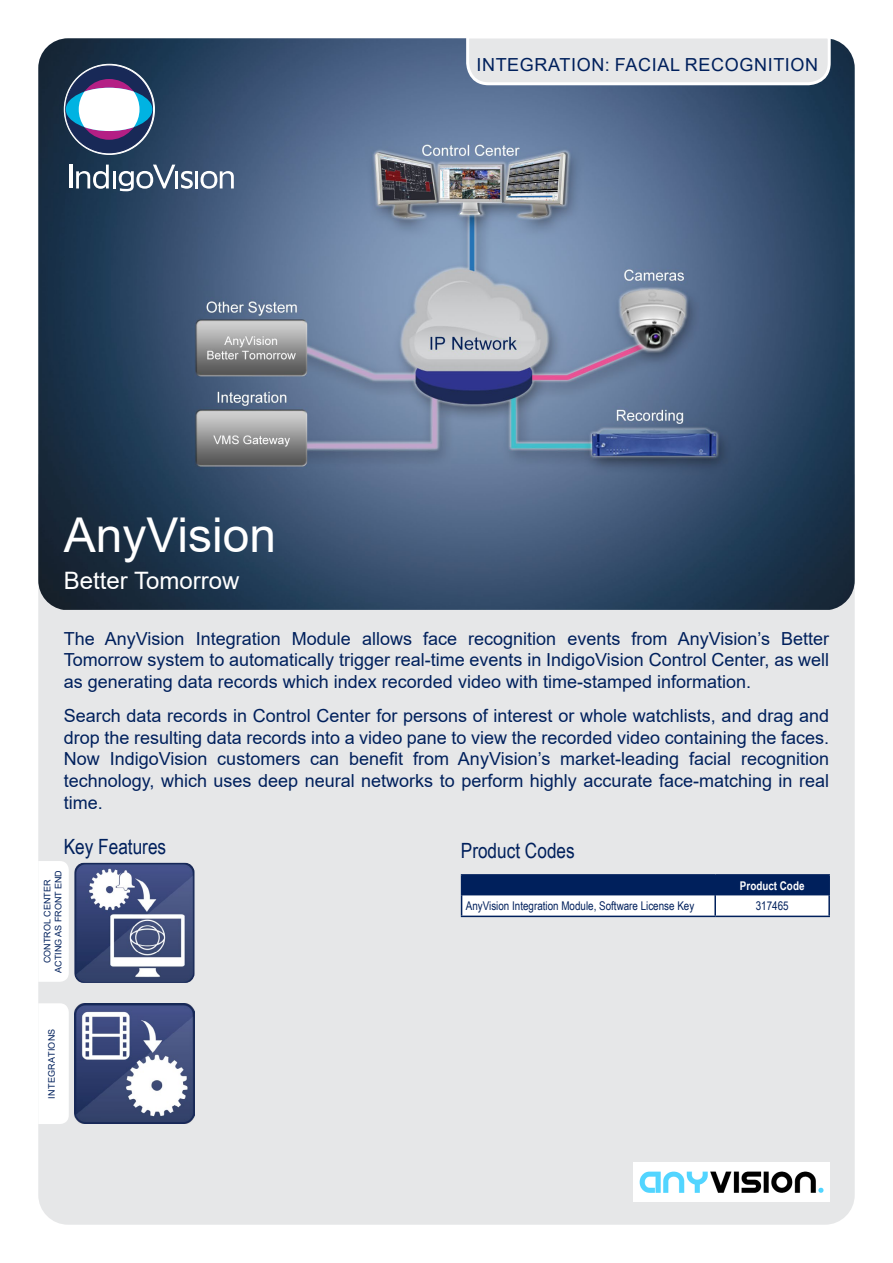
<style>
.page{position:relative;width:893px;height:1263px;background:#fff}
.page>*{position:absolute;margin:0;border:0;box-sizing:border-box;transform-origin:0 0}
.t1{font:48px "Arial";color:#fff}
.t2{font:24px "Arial";color:#fff}
.t3{font:21px "Arial Narrow";color:#00205c}
.t4{font:18px/21.6px "Arial";color:#00205c;text-align:justify}
.t5{font:18px "Arial";letter-spacing:.035em;color:#00205c}
.t6{font:12px "Arial Narrow";color:#00205c}
.t7{font:700 12px "Arial Narrow";color:#fff}
.t8{font:9px/10.8px "Arial";color:#00205c;text-align:center}
.t9{font:9px "Arial";letter-spacing:.035em;color:#00205c}
</style>
<div class="page">
<div style="left:38px;top:610px;width:817px;height:615px;background:#e6e7e8"></div>
<svg style="left:38px;top:1003px;width:31px;height:121px"></svg>
<img style="left:38px;top:38px;width:817px;height:572px">
<svg style="left:181px;top:171px;width:12px;height:18px"></svg>
<hr style="left:69px;top:164px;width:3px;height:24px;background:#fff">
<svg style="left:76px;top:165px;width:33px;height:24px"></svg>
<hr style="left:113px;top:171px;width:3px;height:17px;background:#fff">
<svg style="left:119px;top:165px;width:56px;height:26px"></svg>
<hr style="left:175px;top:171px;width:3px;height:17px;background:#fff">
<hr style="left:195px;top:171px;width:3px;height:17px;background:#fff">
<svg style="left:201px;top:171px;width:33px;height:18px"></svg>
<svg style="left:64px;top:64px;width:90px;height:90px"></svg>
<div style="left:66px;top:66px;width:86px;height:87px;background:#182957;border-radius:50%"></div>
<div style="left:79px;top:79px;width:60px;height:61px;background:#b41f85;border-radius:50%"></div>
<div style="left:66px;top:88px;width:86px;height:43px;background:#00b3e2;border-radius:50%"></div>
<svg style="left:79px;top:88px;width:61px;height:43px;background:#e4e9f1"></svg>
<svg style="left:465px;top:38px;width:367px;height:49px;background:#dfe1e3"></svg>
<hr style="left:461px;top:874px;width:254px;height:2px;background:#00205c">
<hr style="left:715px;top:874px;width:115px;height:2px;background:#00205c">
<hr style="left:828px;top:876px;width:2px;height:20px;background:#00205c">
<svg style="left:461px;top:875px;width:368px;height:41px"></svg>
<hr style="left:714px;top:896px;width:2px;height:20px;background:#00205c">
<hr style="left:828px;top:896px;width:2px;height:20px;background:#00205c">
<hr style="left:461px;top:916px;width:254px;height:1px;background:#00205c">
<hr style="left:715px;top:916px;width:115px;height:1px;background:#00205c">
<img style="left:634px;top:1162px;width:195px;height:39px">
<svg style="left:38px;top:861px;width:31px;height:121px"></svg>
<img style="left:74px;top:863px;width:120px;height:120px">
<img style="left:74px;top:1004px;width:120px;height:120px">
<h1 class="t1" style="left:64px;top:502px;width:214px">AnyVision</h1>
<h2 class="t2" style="left:64px;top:564px;width:177px">Better Tomorrow</h2>
<p class="t5" style="left:476px;top:52px;width:343px">INTEGRATION: FACIAL RECOGNITION</p>
<p class="t4" style="left:64px;top:627px;width:767px">The AnyVision Integration Module allows face recognition events from AnyVision’s Better Tomorrow system to automatically trigger real-time events in IndigoVision Control Center, as well as generating data records which index recorded video with time-stamped information.</p>
<p class="t4" style="left:64px;top:705px;width:767px">Search data records in Control Center for persons of interest or whole watchlists, and drag and drop the resulting data records into a video pane to view the recorded video containing the faces.<br>Now IndigoVision customers can benefit from AnyVision’s market-leading facial recognition technology, which uses deep neural networks to perform highly accurate face-matching in real time.</p>
<p class="t3" style="left:64px;top:831px;width:104px">Key Features</p>
<p class="t3" style="left:461px;top:835px;width:115px">Product Codes</p>
<p class="t8" style="left:42px;top:973px;width:104px;rotate:-90deg">CONTROL CENTER<br>ACTING AS FRONT END</p>
<p class="t9" style="left:45px;top:1099px;width:72px;rotate:-90deg">INTEGRATIONS</p>
<p class="t7" style="left:740px;top:876px;width:66px">Product Code</p>
<p class="t6" style="left:466px;top:897px;width:230px">AnyVision Integration Module, Software License Key</p>
<p class="t6" style="left:756px;top:897px;width:34px">317465</p>
</div>
